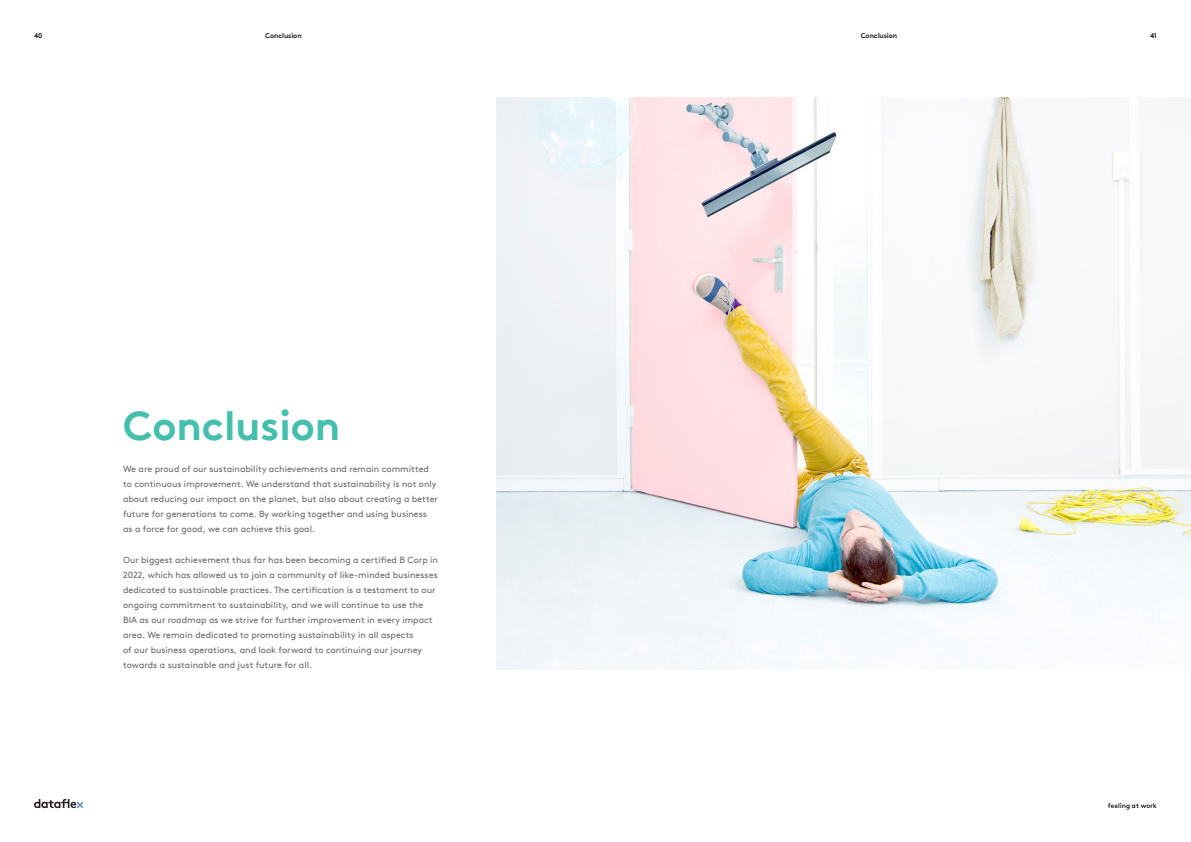
<style>
.page{position:relative;width:1191px;height:842px;background:#fff}
.page>*{position:absolute;margin:0;border:0;box-sizing:border-box;transform-origin:0 0}
.Groene_header_groot{font:700 41px "Brown Pro TT";color:#44bfae}
.Broodtekst_grijs{font:9px/14.9px "Brown Pro TT";color:#6c6d70}
.t1{font:700 7px "Brown Pro TT";letter-spacing:-.01em;color:#231f20}
</style>
<div class="page">
<svg style="left:1107px;top:803px;width:49px;height:7px"></svg>
<svg style="left:34px;top:799px;width:49px;height:9px"></svg>
<img style="left:496px;top:98px;width:695px;height:571px">
<p class="t1" style="left:34px;top:30px;width:10px">40</p>
<p class="t1" style="left:265px;top:30px;width:38px">Conclusion</p>
<p class="t1" style="left:860px;top:30px;width:38px">Conclusion</p>
<p class="t1" style="left:1150px;top:30px;width:8px">41</p>
<p class="Groene_header_groot" style="left:123px;top:393px;width:219px">Conclusion</p>
<p class="Broodtekst_grijs" style="left:123px;top:461px;width:316px">We are proud of our sustainability achievements and remain committed to continuous improvement. We understand that sustainability is not only about reducing our impact on the planet, but also about creating a better future for generations to come. By working together and using business as a force for good, we can achieve this goal.</p>
<p class="Broodtekst_grijs" style="left:123px;top:552px;width:316px">Our biggest achievement thus far has been becoming a certified B Corp in 2022, which has allowed us to join a community of like-minded businesses dedicated to sustainable practices. The certification is a testament to our ongoing commitment to sustainability, and we will continue to use the BIA as our roadmap as we strive for further improvement in every impact area. We remain dedicated to promoting sustainability in all aspects<br>of our business operations, and look forward to continuing our journey towards a sustainable and just future for all.</p>
</div>
